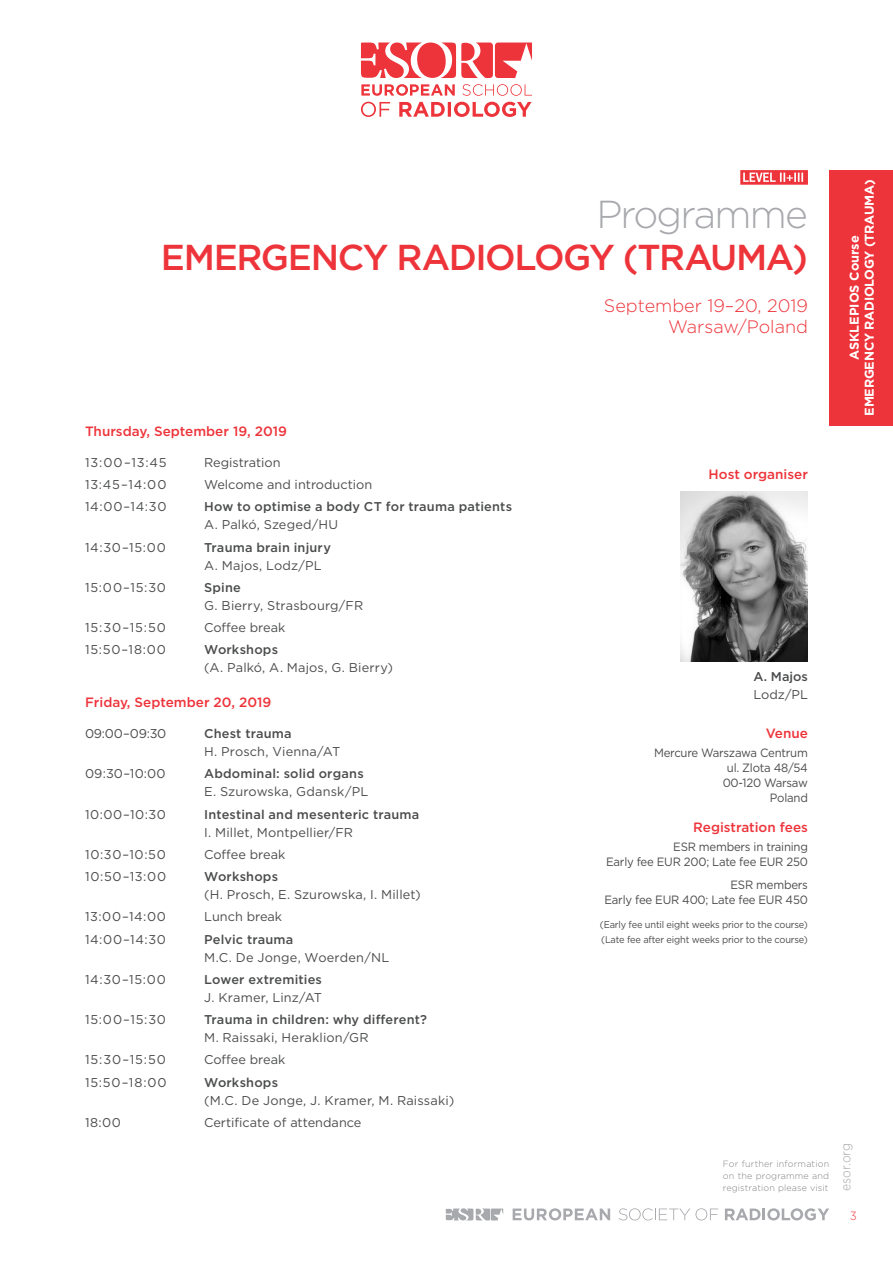
<style>
.page{position:relative;width:893px;height:1263px;background:#fff}
.page>*{position:absolute;margin:0;border:0;box-sizing:border-box;transform-origin:0 0}
.Titel_-_Programme{font:300 39px "Gotham";letter-spacing:-.05em;color:#a8a9ad}
.Cover_-_Course_-_Nam{font:500 36px "Gotham";letter-spacing:-.04em;color:#ee343b}
.Course_-_Time_City{font:300 18px/21px "Gotham";color:#ee343b;text-align:right}
.Programme_-_Day{font:500 13.5px "Gotham";color:#ee343b}
.Local_Organiser_-_SU{font:500 13.5px "Gotham";color:#ee343b}
.myESR_org_esor{font:300 13.5px "Gotham";color:#a8a9ad;scale:.9 1}
.Programme_-_Namen{font:12.75px "Gotham";letter-spacing:.01em;color:#4b4c4d}
.Programme_-_Bold{font:500 12.75px "Gotham";letter-spacing:.015em;color:#4b4c4d}
.Programme_-_Book{font:12.75px "Gotham";color:#4b4c4d}
.Programme_-_Bold-2{font:12.75px "Gotham";letter-spacing:.06em;color:#4b4c4d}
.t1{font:700 12.75px/15px "Gotham";letter-spacing:-.02em;color:#fff;text-align:center}
.Local_Organiser_-_Na{font:500 12.75px "Gotham";color:#4b4c4d}
.Local_Organiser_-_Na-2{font:12.75px "Gotham";color:#4b4c4d}
.Local_Organiser_-_Ve{font:12px/15px "Gotham";letter-spacing:-.02em;color:#4b4c4d;text-align:right;scale:.95 1}
.Seitennummerierung{font:300 12px "Gotham";color:#ee343b;scale:.9 1}
.Local_Organiser_-_Ve-2{font:9.75px/15px "Gotham";letter-spacing:-.02em;color:#4b4c4d;scale:.95 1}
.t2{font:300 9px/12px "Gotham";letter-spacing:.015em;color:#818386;text-align:justify}
</style>
<div class="page">
<svg style="left:446px;top:1208px;width:57px;height:12px"></svg>
<svg style="left:513px;top:1208px;width:97px;height:12px"></svg>
<svg style="left:619px;top:1208px;width:99px;height:12px"></svg>
<svg style="left:725px;top:1208px;width:104px;height:12px"></svg>
<div style="left:829px;top:170px;width:64px;height:255px;background:#ee343b"></div>
<svg style="left:361px;top:43px;width:171px;height:74px"></svg>
<img style="left:680px;top:491px;width:128px;height:170px">
<svg style="left:740px;top:170px;width:68px;height:15px"></svg>
<p class="Titel_-_Programme" style="left:597px;top:189px;width:213px">Programme</p>
<p class="Cover_-_Course_-_Nam" style="left:161px;top:234px;width:648px">EMERGENCY RADIOLOGY (TRAUMA)</p>
<p class="Course_-_Time_City" style="left:604px;top:295px;width:206px">September 19–20, 2019<br>Warsaw/Poland</p>
<p class="Programme_-_Day" style="left:85px;top:422px;width:203px">Thursday, September 19, 2019</p>
<p class="Programme_-_Book" style="left:85px;top:454px;width:83px">13:00–13:45</p>
<p class="Programme_-_Book" style="left:204px;top:454px;width:78px">Registration</p>
<p class="Programme_-_Book" style="left:85px;top:476px;width:83px">13:45–14:00</p>
<p class="Programme_-_Book" style="left:204px;top:476px;width:170px">Welcome and introduction</p>
<p class="Programme_-_Bold-2" style="left:85px;top:499px;width:83px">14:00–14:30</p>
<p class="Programme_-_Bold" style="left:204px;top:498px;width:309px">How to optimise a body CT for trauma patients</p>
<p class="Programme_-_Namen" style="left:204px;top:517px;width:136px">A. Palkó, Szeged/HU</p>
<p class="Programme_-_Bold-2" style="left:85px;top:539px;width:82px">14:30–15:00</p>
<p class="Programme_-_Bold" style="left:204px;top:539px;width:128px">Trauma brain injury</p>
<p class="Programme_-_Namen" style="left:204px;top:557px;width:119px">A. Majos, Lodz/PL</p>
<p class="Programme_-_Bold-2" style="left:85px;top:579px;width:83px">15:00–15:30</p>
<p class="Programme_-_Bold" style="left:204px;top:579px;width:38px">Spine</p>
<p class="Programme_-_Namen" style="left:204px;top:597px;width:161px">G. Bierry, Strasbourg/FR</p>
<p class="Programme_-_Book" style="left:85px;top:619px;width:82px">15:30–15:50</p>
<p class="Programme_-_Book" style="left:204px;top:619px;width:83px">Coffee break</p>
<p class="Programme_-_Bold-2" style="left:85px;top:642px;width:82px">15:50–18:00</p>
<p class="Programme_-_Bold" style="left:204px;top:641px;width:75px">Workshops</p>
<p class="Programme_-_Namen" style="left:204px;top:660px;width:190px">(A. Palkó, A. Majos, G. Bierry)</p>
<p class="Programme_-_Day" style="left:85px;top:694px;width:188px">Friday, September 20, 2019</p>
<p class="Programme_-_Bold-2" style="left:85px;top:725px;width:83px">09:00–09:30</p>
<p class="Programme_-_Bold" style="left:204px;top:725px;width:89px">Chest trauma</p>
<p class="Programme_-_Namen" style="left:204px;top:743px;width:138px">H. Prosch, Vienna/AT</p>
<p class="Programme_-_Bold-2" style="left:85px;top:766px;width:82px">09:30–10:00</p>
<p class="Programme_-_Bold" style="left:204px;top:765px;width:161px">Abdominal: solid organs</p>
<p class="Programme_-_Namen" style="left:204px;top:784px;width:166px">E. Szurowska, Gdansk/PL</p>
<p class="Programme_-_Bold-2" style="left:85px;top:806px;width:82px">10:00–10:30</p>
<p class="Programme_-_Bold" style="left:204px;top:806px;width:217px">Intestinal and mesenteric trauma</p>
<p class="Programme_-_Namen" style="left:204px;top:824px;width:150px">I. Millet, Montpellier/FR</p>
<p class="Programme_-_Book" style="left:85px;top:846px;width:82px">10:30–10:50</p>
<p class="Programme_-_Book" style="left:204px;top:846px;width:83px">Coffee break</p>
<p class="Programme_-_Bold-2" style="left:85px;top:868px;width:83px">10:50–13:00</p>
<p class="Programme_-_Bold" style="left:204px;top:868px;width:75px">Workshops</p>
<p class="Programme_-_Namen" style="left:204px;top:886px;width:218px">(H. Prosch, E. Szurowska, I. Millet)</p>
<p class="Programme_-_Book" style="left:85px;top:909px;width:82px">13:00–14:00</p>
<p class="Programme_-_Book" style="left:204px;top:909px;width:80px">Lunch break</p>
<p class="Programme_-_Bold-2" style="left:85px;top:931px;width:82px">14:00–14:30</p>
<p class="Programme_-_Bold" style="left:204px;top:931px;width:91px">Pelvic trauma</p>
<p class="Programme_-_Namen" style="left:204px;top:949px;width:187px">M.C. De Jonge, Woerden/NL</p>
<p class="Programme_-_Bold-2" style="left:85px;top:971px;width:82px">14:30–15:00</p>
<p class="Programme_-_Bold" style="left:204px;top:971px;width:119px">Lower extremities</p>
<p class="Programme_-_Namen" style="left:204px;top:989px;width:120px">J. Kramer, Linz/AT</p>
<p class="Programme_-_Bold-2" style="left:85px;top:1011px;width:83px">15:00–15:30</p>
<p class="Programme_-_Bold" style="left:204px;top:1011px;width:224px">Trauma in children: why different?</p>
<p class="Programme_-_Namen" style="left:204px;top:1029px;width:166px">M. Raissaki, Heraklion/GR</p>
<p class="Programme_-_Book" style="left:85px;top:1052px;width:82px">15:30–15:50</p>
<p class="Programme_-_Book" style="left:204px;top:1052px;width:83px">Coffee break</p>
<p class="Programme_-_Bold-2" style="left:85px;top:1074px;width:83px">15:50–18:00</p>
<p class="Programme_-_Bold" style="left:204px;top:1074px;width:75px">Workshops</p>
<p class="Programme_-_Namen" style="left:204px;top:1092px;width:252px">(M.C. De Jonge, J. Kramer, M. Raissaki)</p>
<p class="Programme_-_Book" style="left:85px;top:1114px;width:37px">18:00</p>
<p class="Programme_-_Book" style="left:204px;top:1114px;width:159px">Certificate of attendance</p>
<p class="Local_Organiser_-_SU" style="left:709px;top:465px;width:101px">Host organiser</p>
<p class="Local_Organiser_-_Na" style="left:754px;top:668px;width:56px">A. Majos</p>
<p class="Local_Organiser_-_Na-2" style="left:753px;top:686px;width:56px">Lodz/PL</p>
<p class="Local_Organiser_-_SU" style="left:766px;top:724px;width:44px">Venue</p>
<p class="Local_Organiser_-_Ve" style="left:654px;top:745px;width:164px">Mercure Warszawa Centrum ul. Zlota 48/54<br>00-120 Warsaw<br>Poland</p>
<p class="Local_Organiser_-_SU" style="left:693px;top:818px;width:116px">Registration fees</p>
<p class="Local_Organiser_-_Ve" style="left:606px;top:839px;width:214px">ESR members in training<br>Early fee EUR 200; Late fee EUR 250</p>
<p class="Local_Organiser_-_Ve" style="left:604px;top:877px;width:216px">ESR members<br>Early fee EUR 400; Late fee EUR 450</p>
<p class="Local_Organiser_-_Ve-2" style="left:600px;top:917px;width:220px">(Early fee until eight weeks prior to the course) (Late fee after eight weeks prior to the course)</p>
<p class="t2" style="left:723px;top:1157px;width:108px">For further information on the programme and registration please visit</p>
<p class="t1" style="left:847px;top:416px;width:237px;rotate:-90deg">ASKLEPIOS Course<br>EMERGENCY RADIOLOGY (TRAUMA)</p>
<p class="myESR_org_esor" style="left:837px;top:1191px;width:54px;rotate:-90deg">esor.org</p>
<p class="Seitennummerierung" style="left:850px;top:1208px;width:9px">3</p>
</div>
